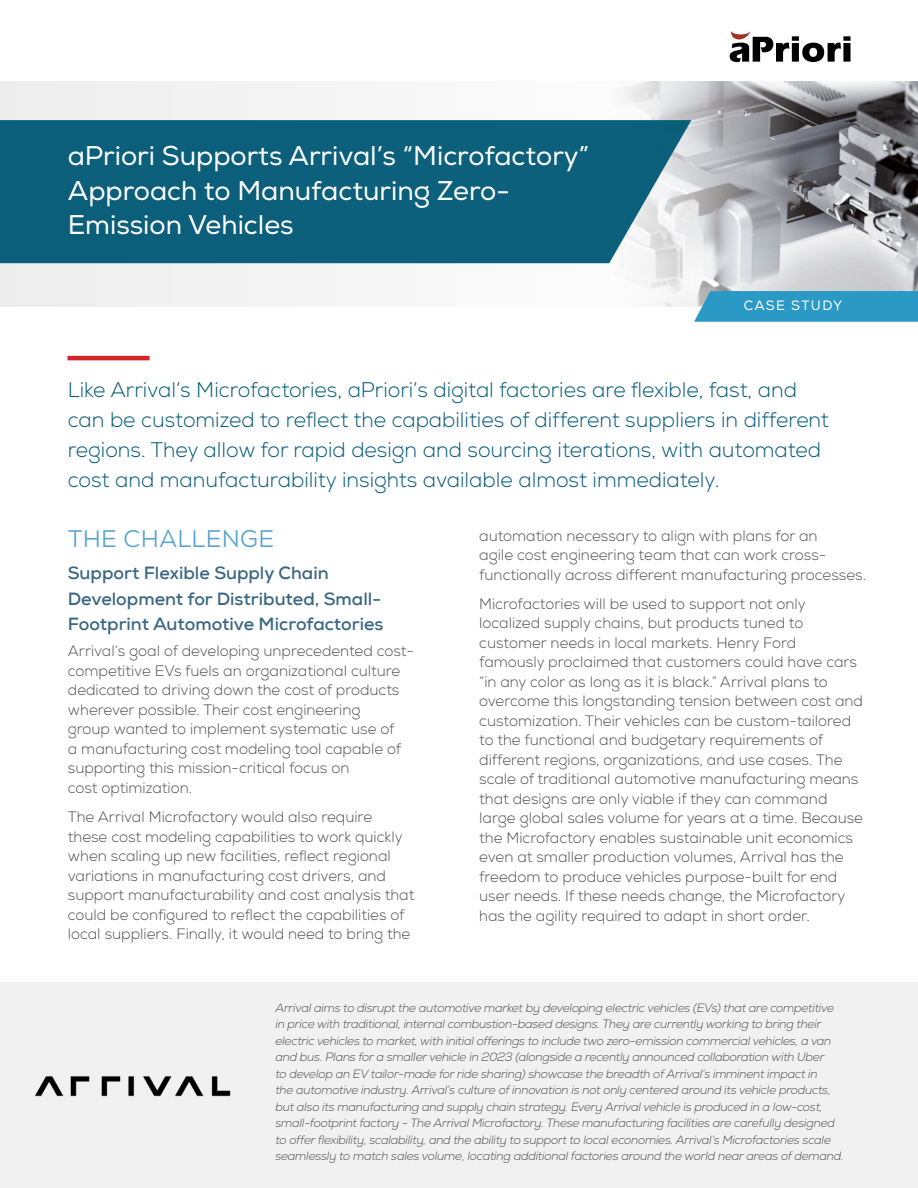
<style>
.page{position:relative;width:918px;height:1188px;background:#fff}
.page>*{position:absolute;margin:0;border:0;box-sizing:border-box;transform-origin:0 0}
.DS___CS_Title{font:27px/34.5px "Nexa";color:#fff}
.Body_Copy_-_H1{font:24px "Nexa";letter-spacing:.015em;color:#56a4cc}
.Callout{font:300 21px/30px "Nexa";color:#005875}
.Body_Copy_-_H2{font:700 18px/25.5px "Nexa";color:#3a6783}
.Body_Copy{font:300 15px/19.5px "Nexa";color:#4c4d4e}
.TITLE_-_Type{font:13.5px "Nexa";letter-spacing:.1em;color:#fff}
.Body_Copy-2{font:italic 300 12px/16.5px "Nexa";letter-spacing:-.02em;color:#4c4d4e}
</style>
<div class="page">
<svg style="left:730px;top:31px;width:120px;height:31px"></svg>
<div style="left:0;top:983px;width:918px;height:205px;background:#f1f1f1"></div>
<img style="left:691px;top:81px;width:227px;height:225px">
<div style="left:0;top:81px;width:691px;height:225px;background:#f5f5f5"></div>
<div style="left:0;top:120px;width:691px;height:143px;background:#0c607b"></div>
<svg style="left:694px;top:291px;width:224px;height:31px;background:#339cc6"></svg>
<img style="left:34px;top:1076px;width:197px;height:21px">
<hr style="left:68px;top:356px;width:82px;height:4px;background:#d32427">
<p class="DS___CS_Title" style="left:68px;top:139px;width:523px">aPriori Supports Arrival’s “Microfactory”<br>Approach to Manufacturing Zero-<br>Emission Vehicles</p>
<p class="TITLE_-_Type" style="left:744px;top:297px;width:100px">CASE STUDY</p>
<p class="Callout" style="left:68px;top:375px;width:762px">Like Arrival’s Microfactories, aPriori’s digital factories are flexible, fast, and can be customized to reflect the capabilities of different suppliers in different regions. They allow for rapid design and sourcing iterations, with automated cost and manufacturability insights available almost immediately.</p>
<p class="Body_Copy_-_H1" style="left:68px;top:523px;width:208px">THE CHALLENGE</p>
<p class="Body_Copy_-_H2" style="left:68px;top:560px;width:317px">Support Flexible Supply Chain<br>Development for Distributed, Small-<br>Footprint Automotive Microfactories</p>
<p class="Body_Copy" style="left:68px;top:642px;width:348px">Arrival’s goal of developing unprecedented cost&shy;competitive EVs fuels an organizational culture dedicated to driving down the cost of products wherever possible. Their cost engineering<br>group wanted to implement systematic use of<br>a manufacturing cost modeling tool capable of supporting this mission-critical focus on<br>cost optimization.</p>
<p class="Body_Copy" style="left:68px;top:808px;width:348px">The Arrival Microfactory would also require these cost modeling capabilities to work quickly when scaling up new facilities, reflect regional variations in manufacturing cost drivers, and support manufacturability and cost analysis that could be configured to reflect the capabilities of local suppliers. Finally, it would need to bring the</p>
<p class="Body_Copy" style="left:479px;top:526px;width:388px">automation necessary to align with plans for an<br>agile cost engineering team that can work cross&shy;functionally across different manufacturing processes.</p>
<p class="Body_Copy" style="left:479px;top:594px;width:385px">Microfactories will be used to support not only localized supply chains, but products tuned to customer needs in local markets. Henry Ford famously proclaimed that customers could have cars “in any color as long as it is black.” Arrival plans to overcome this longstanding tension between cost and customization. Their vehicles can be custom-tailored to the functional and budgetary requirements of different regions, organizations, and use cases. The scale of traditional automotive manufacturing means that designs are only viable if they can command large global sales volume for years at a time. Because the Microfactory enables sustainable unit economics even at smaller production volumes, Arrival has the freedom to produce vehicles purpose-built for end user needs. If these needs change, the Microfactory has the agility required to adapt in short order.</p>
<p class="Body_Copy-2" style="left:275px;top:1000px;width:570px">Arrival aims to disrupt the automotive market by developing electric vehicles (EVs) that are competitive in price with traditional, internal combustion-based designs. They are currently working to bring their electric vehicles to market, with initial offerings to include two zero-emission commercial vehicles, a van and bus. Plans for a smaller vehicle in 2023 (alongside a recently announced collaboration with Uber<br>to develop an EV tailor-made for ride sharing) showcase the breadth of Arrival’s imminent impact in<br>the automotive industry. Arrival’s culture of innovation is not only centered around its vehicle products, but also its manufacturing and supply chain strategy. Every Arrival vehicle is produced in a low-cost, small-footprint factory - The Arrival Microfactory. These manufacturing facilities are carefully designed to offer flexibility, scalability, and the ability to support to local economies. Arrival’s Microfactories scale seamlessly to match sales volume, locating additional factories around the world near areas of demand.</p>
</div>
